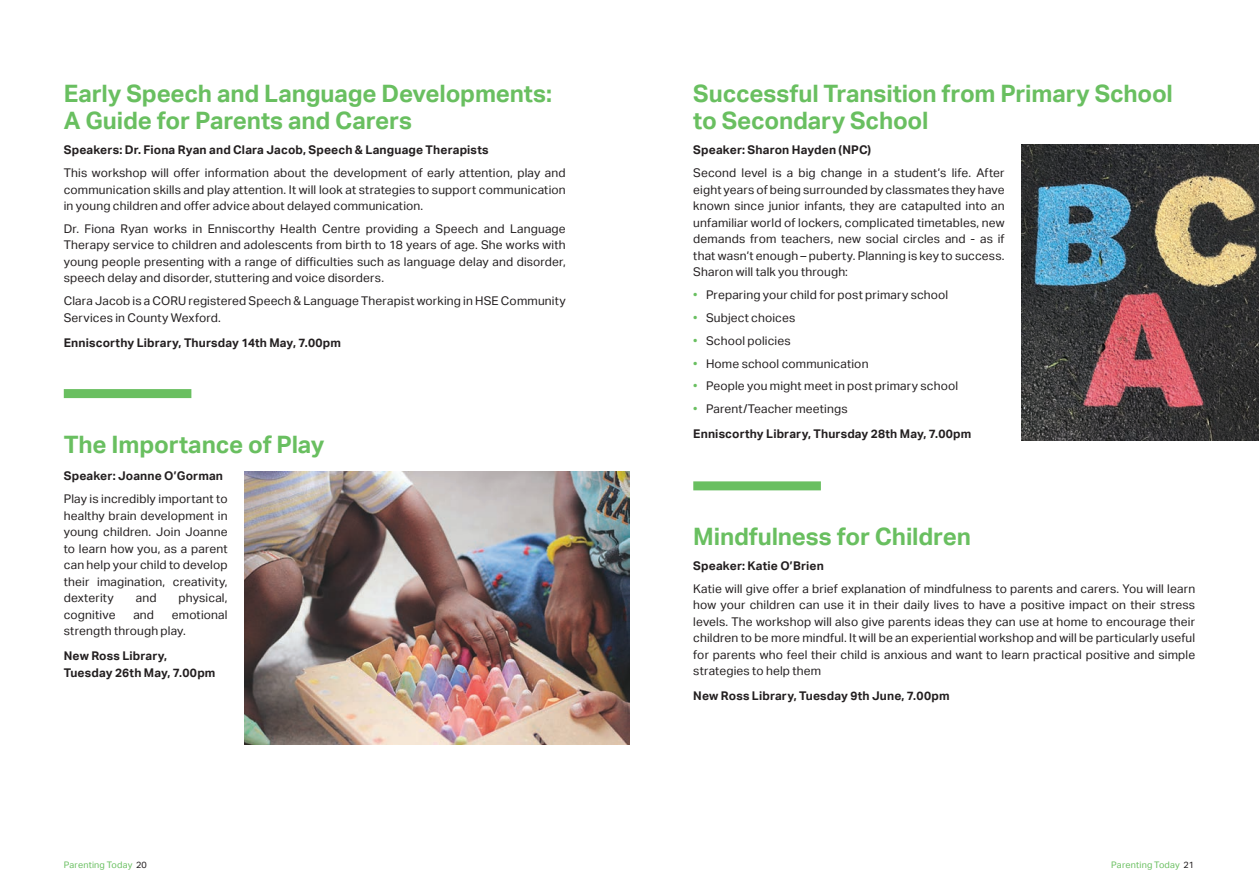
<style>
.page{position:relative;width:1259px;height:893px;background:#fff}
.page>*{position:absolute;margin:0;border:0;box-sizing:border-box;transform-origin:0 0}
.t1{font:700 24px/27px "Aktiv Grotesk";letter-spacing:-.005em;color:#69bf60}
.t2{font:12px/16.5px "Aktiv Grotesk";letter-spacing:.01em;color:#231f20;text-align:justify}
.t3{font:700 12px/16.5px "Aktiv Grotesk";letter-spacing:.01em;color:#231f20}
.t4{font:9px "Aktiv Grotesk";letter-spacing:.02em;color:#69bf60}
.s1{color:#231f20}
</style>
<div class="page">
<img style="left:244px;top:471px;width:385px;height:273px">
<img style="left:1021px;top:145px;width:238px;height:296px">
<div style="left:64px;top:389px;width:127px;height:9px;background:#69bf60"></div>
<div style="left:693px;top:481px;width:128px;height:9px;background:#69bf60"></div>
<h1 class="t1" style="left:64px;top:80px;width:489px">Early Speech and Language Developments:<br>A Guide for Parents and Carers</h1>
<p class="t3" style="left:64px;top:142px;width:426px">Speakers: Dr. Fiona Ryan and Clara Jacob, Speech &amp; Language Therapists</p>
<p class="t2" style="left:64px;top:165px;width:503px">This workshop will offer information about the development of early attention, play and communication skills and play attention. It will look at strategies to support communication in young children and offer advice about delayed communication.</p>
<p class="t2" style="left:64px;top:221px;width:503px">Dr. Fiona Ryan works in Enniscorthy Health Centre providing a Speech and Language Therapy service to children and adolescents from birth to 18 years of age. She works with young people presenting with a range of difficulties such as language delay and disorder, speech delay and disorder, stuttering and voice disorders.</p>
<p class="t2" style="left:64px;top:293px;width:503px">Clara Jacob is a CORU registered Speech &amp; Language Therapist working in HSE Community<br>Services in County Wexford.</p>
<p class="t3" style="left:64px;top:334px;width:279px">Enniscorthy Library, Thursday 14th May, 7.00pm</p>
<h1 class="t1" style="left:64px;top:432px;width:262px">The Importance of Play</h1>
<p class="t3" style="left:64px;top:468px;width:161px">Speaker: Joanne O’Gorman</p>
<p class="t2" style="left:64px;top:491px;width:165px">Play is incredibly important to healthy brain development in young children. Join Joanne to learn how you, as a parent can help your child to develop their imagination, creativity, dexterity</p>
<p class="t2" style="left:136px;top:590px;width:22px">and</p>
<p class="t2" style="left:179px;top:590px;width:50px">physical,</p>
<p class="t2" style="left:64px;top:606px;width:165px;text-indent:108px">emotional strength through play.</p>
<p class="t3" style="left:64px;top:648px;width:153px">New Ross Library,<br>Tuesday 26th May, 7.00pm</p>
<p class="t2" style="left:64px;top:606px;width:53px">cognitive</p>
<p class="t2" style="left:133px;top:606px;width:22px">and</p>
<h1 class="t1" style="left:693px;top:80px;width:481px">Successful Transition from Primary School to Secondary School</h1>
<p class="t3" style="left:693px;top:142px;width:179px">Speaker: Sharon Hayden (NPC)</p>
<p class="t2" style="left:693px;top:165px;width:313px">Second level is a big change in a student’s life. After eight years of being surrounded by classmates they have known since junior infants, they are catapulted into an unfamiliar world of lockers, complicated timetables, new demands from teachers, new social circles and - as if that wasn’t enough – puberty. Planning is key to success.<br>Sharon will talk you through:</p>
<p class="t2" style="left:706px;top:283px;width:253px;line-height:23px;text-align:left">Preparing your child for post primary school<br>Subject choices<br>School policies<br>Home school communication<br>People you might meet in post primary school<br>Parent/Teacher meetings</p>
<p class="t3" style="left:693px;top:426px;width:280px">Enniscorthy Library, Thursday 28th May, 7.00pm</p>
<h1 class="t1" style="left:693px;top:523px;width:279px">Mindfulness for Children</h1>
<p class="t3" style="left:693px;top:557px;width:132px">Speaker: Katie O’Brien</p>
<p class="t2" style="left:693px;top:580px;width:503px">Katie will give offer a brief explanation of mindfulness to parents and carers. You will learn how your children can use it in their daily lives to have a positive impact on their stress levels. The workshop will also give parents ideas they can use at home to encourage their children to be more mindful. It will be an experiential workshop and will be particularly useful for parents who feel their child is anxious and want to learn practical positive and simple strategies to help them</p>
<p class="t3" style="left:693px;top:688px;width:258px">New Ross Library, Tuesday 9th June, 7.00pm</p>
<p class="t4" style="left:64px;top:860px;width:85px">Parenting Today <span class="s1">20</span></p>
<p class="t4" style="left:1111px;top:860px;width:84px">Parenting Today <span class="s1">21</span></p>
</div>
